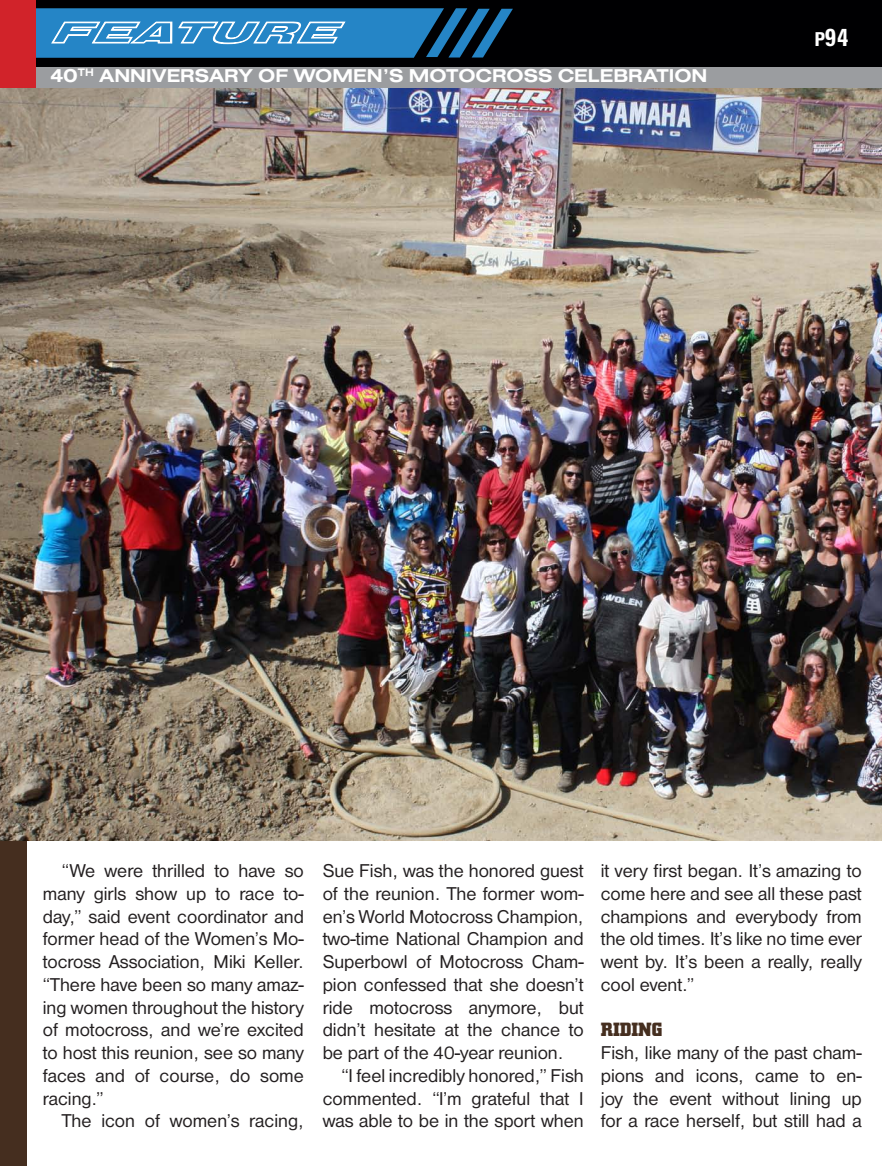
<style>
.page{position:relative;width:882px;height:1166px;background:#fff}
.page>*{position:absolute;margin:0;border:0;box-sizing:border-box;transform-origin:0 0}
.t1{font:700 condensed 24.5px "Zurich BT";color:#fff}
.Body{font:19.25px/22.8px "Nimbus San D";color:#231f20;text-align:justify}
.Kicker{font:19.25px "Nimbus San D Bold Exte";color:#fff}
.Body-2{font:700 19.25px "Square Slabserif 711 BT";color:#452e1f}
.s1{font-size:19.25px}
</style>
<div class="page">
<div style="left:0;top:59px;width:882px;height:30px;background:#9b9da0"></div>
<div style="left:0;top:0;width:882px;height:66px;background:#000002"></div>
<svg style="left:35px;top:8px;width:478px;height:50px;background:#327fb3"></svg>
<div style="left:0;top:0;width:35px;height:89px;background:#d1232a"></div>
<img style="left:0;top:89px;width:882px;height:751px">
<p class="Kicker" style="left:50px;top:65px;width:659px">40<sup>TH</sup> ANNIVERSARY OF WOMEN’S MOTOCROSS CELEBRATION</p>
<p class="t1" style="left:814px;top:22px;width:36px"><span class="s1">P</span>94</p>
<p class="Body" style="left:43px;top:859px;width:263px;text-indent:19px">“We were thrilled to have so many girls show up to race to&shy;day,” said event coordinator and former head of the Women’s Mo&shy;tocross Association, Miki Keller. “There have been so many amaz&shy;ing women throughout the history of motocross, and we’re excited to host this reunion, see so many faces and of course, do some racing.”</p>
<p class="Body" style="left:62px;top:1109px;width:244px">The icon of women’s racing,</p>
<p class="Body" style="left:323px;top:859px;width:263px">Sue Fish, was the honored guest of the reunion. The former wom&shy;en’s World Motocross Champion, two-time National Champion and Superbowl of Motocross Cham&shy;pion confessed that she doesn’t ride motocross anymore, but didn’t hesitate at the chance to be part of the 40-year reunion.</p>
<p class="Body" style="left:323px;top:1063px;width:263px;text-indent:19px">“I feel incredibly honored,” Fish commented. “I’m grateful that I was able to be in the sport when</p>
<p class="Body" style="left:601px;top:859px;width:263px">it very first began. It’s amazing to come here and see all these past champions and everybody from the old times. It’s like no time ever went by. It’s been a really, really cool event.”</p>
<p class="Body-2" style="left:601px;top:1017px;width:63px">RIDING</p>
<p class="Body" style="left:601px;top:1041px;width:263px">Fish, like many of the past cham&shy;pions and icons, came to en&shy;joy the event without lining up for a race herself, but still had a</p>
</div>
